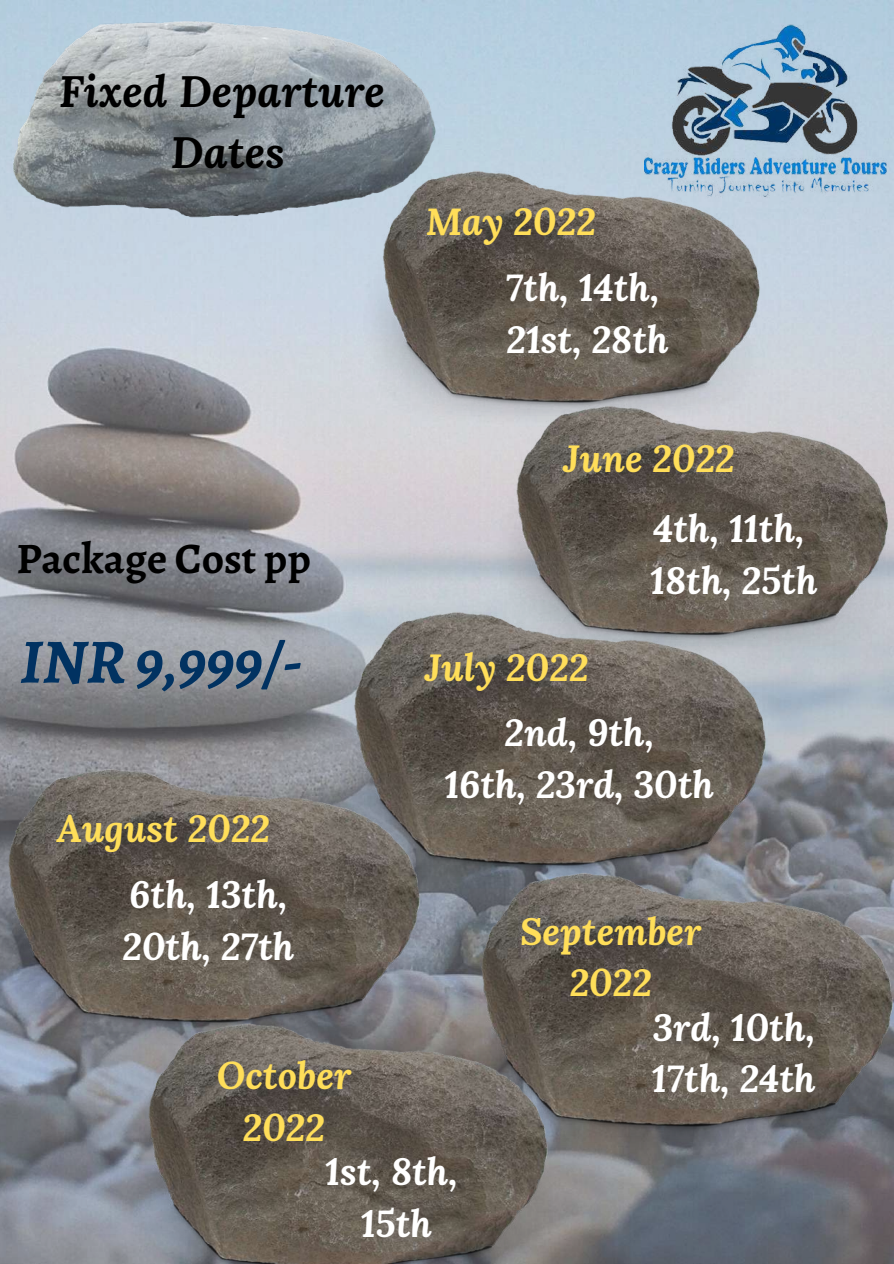
<style>
.page{position:relative;width:894px;height:1264px;background:#fff}
.page>*{position:absolute;margin:0;border:0;box-sizing:border-box;transform-origin:0 0}
.t1{font:italic 700 63px "Alegreya";color:#013261}
.t2{font:italic 700 43.5px/60.8px "Lora";color:#000;text-align:center}
.t3{font:700 43.5px "Alegreya";color:#000}
.t4{font:italic 700 37.5px/51.8px "Lora";color:#fff}
.t5{font:italic 700 37.5px/51.8px "Lora";color:#ffde59;text-align:center}
</style>
<div class="page">
<img style="left:0;top:0;width:893px;height:1263px">
<img style="left:644px;top:20px;width:242px;height:179px">
<img style="left:0;top:0;width:447px;height:233px">
<img style="left:358px;top:161px;width:421px;height:275px">
<img style="left:492px;top:396px;width:401px;height:272px">
<img style="left:327px;top:601px;width:460px;height:301px">
<img style="left:0;top:758px;width:443px;height:301px">
<img style="left:454px;top:862px;width:439px;height:301px">
<img style="left:122px;top:1013px;width:447px;height:250px">
<p class="t2" style="left:59px;top:60px;width:327px">Fixed Departure<br>Dates</p>
<p class="t3" style="left:16px;top:528px;width:296px">Package Cost pp</p>
<h1 class="t1" style="left:20px;top:618px;width:283px">INR9,999/-</h1>
<p class="t5" style="left:57px;top:802px;width:215px">August 2022</p>
<p class="t4" style="left:122px;top:868px;width:173px">6th, 13th,<br>20th, 27th</p>
<p class="t5" style="left:425px;top:195px;width:172px">May 2022</p>
<p class="t4" style="left:505px;top:261px;width:164px">7th, 14th,<br>21st, 28th</p>
<p class="t5" style="left:563px;top:432px;width:173px">June 2022</p>
<p class="t5" style="left:424px;top:641px;width:165px">July 2022</p>
<p class="t4" style="left:650px;top:502px;width:169px">4th, 11th,<br>18th, 25th</p>
<p class="t4" style="left:444px;top:706px;width:271px;text-align:center">2nd, 9th,<br>16th, 23rd, 30th</p>
<p class="t5" style="left:520px;top:904px;width:183px">September<br>2022</p>
<p class="t4" style="left:652px;top:1000px;width:164px">3rd, 10th,</p>
<p class="t5" style="left:217px;top:1048px;width:136px">October</p>
<p class="t4" style="left:651px;top:1052px;width:165px">17th, 24th</p>
<p class="t5" style="left:243px;top:1100px;width:84px">2022</p>
<p class="t4" style="left:325px;top:1144px;width:134px;text-align:center">1st, 8th,<br>15th</p>
</div>
